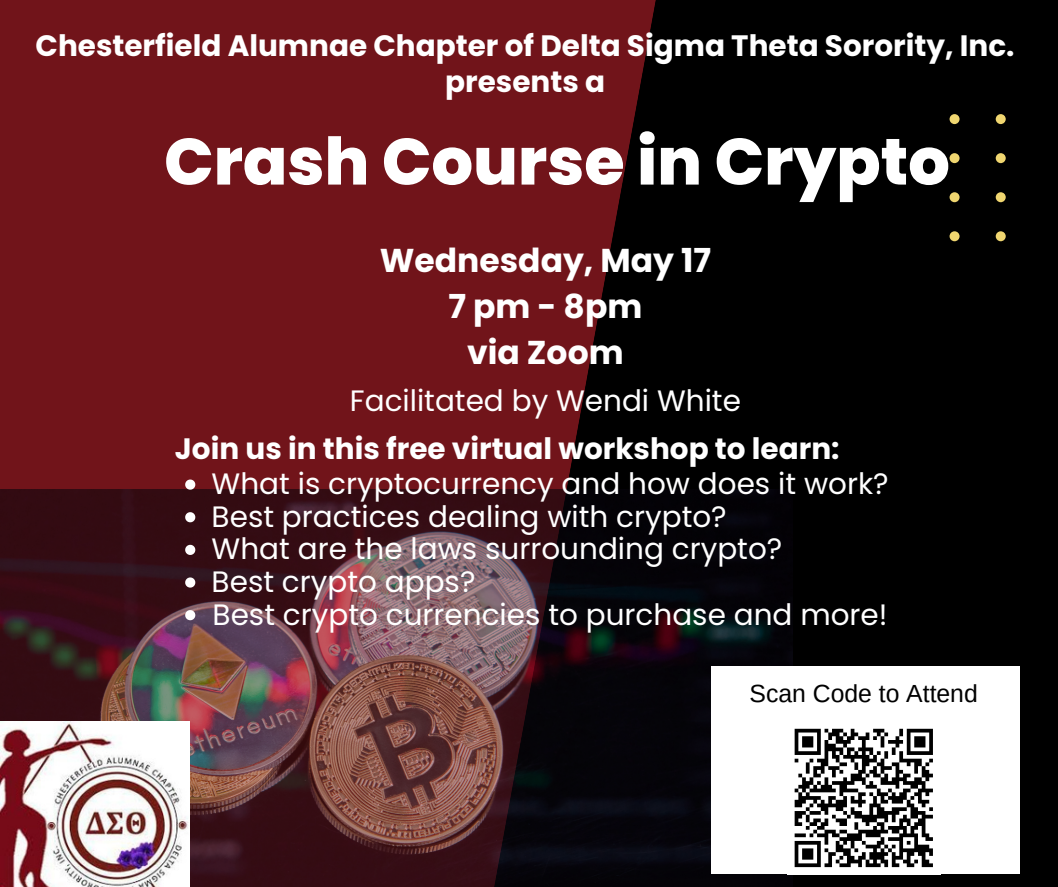
<style>
.page{position:relative;width:1058px;height:887px;background:#fff}
.page>*{position:absolute;margin:0;border:0;box-sizing:border-box;transform-origin:0 0}
.t1{font:800 65.4px "Poppins";color:#fff}
.t2{font:700 33px "Poppins";color:#fff}
.t3{font:29.4px "Poppins";color:#fff}
.t4{font:700 29.4px "Poppins";color:#fff}
.t5{font:24.75px "Arimo";color:#000}
</style>
<div class="page">
<div style="left:0;top:0;width:1058px;height:886px;background:#000"></div>
<div style="left:0;top:0;width:656px;height:489px;background:#71141a"></div>
<img style="left:0;top:489px;width:792px;height:397px">
<svg style="left:950px;top:114px;width:56px;height:127px"></svg>
<img style="left:0;top:721px;width:189px;height:165px">
<div style="left:711px;top:666px;width:308px;height:208px;background:#fff"></div>
<svg style="left:185px;top:479px;width:10px;height:10px"></svg>
<svg style="left:185px;top:512px;width:10px;height:10px"></svg>
<svg style="left:185px;top:545px;width:10px;height:10px"></svg>
<svg style="left:185px;top:577px;width:10px;height:10px"></svg>
<svg style="left:185px;top:610px;width:10px;height:10px"></svg>
<svg style="left:794px;top:728px;width:139px;height:140px"></svg>
<p class="t4" style="left:36px;top:25px;width:980px">Chesterfield Alumnae Chapter of Delta Sigma Theta Sorority, Inc.</p>
<p class="t4" style="left:445px;top:61px;width:161px">presents a</p>
<p class="t1" style="left:164px;top:116px;width:787px">Crash Course in Crypto</p>
<p class="t2" style="left:380px;top:237px;width:333px">Wednesday, May 17</p>
<p class="t2" style="left:448px;top:283px;width:195px">7pm-8pm</p>
<p class="t2" style="left:467px;top:329px;width:158px">via Zoom</p>
<p class="t3" style="left:350px;top:380px;width:392px">Facilitated by Wendi White</p>
<p class="t4" style="left:175px;top:428px;width:666px">Join us in this free virtual workshop to learn:</p>
<p class="t3" style="left:212px;top:463px;width:678px">What is cryptocurrency and how does it work?</p>
<p class="t3" style="left:212px;top:496px;width:516px">Best practices dealing with crypto?</p>
<p class="t3" style="left:212px;top:528px;width:572px">What are the laws surrounding crypto?</p>
<p class="t3" style="left:212px;top:561px;width:265px">Best crypto apps?</p>
<p class="t3" style="left:213px;top:594px;width:676px">Best crypto currencies to purchase and more!</p>
<p class="t5" style="left:749px;top:679px;width:230px">Scan Code to Attend</p>
</div>
